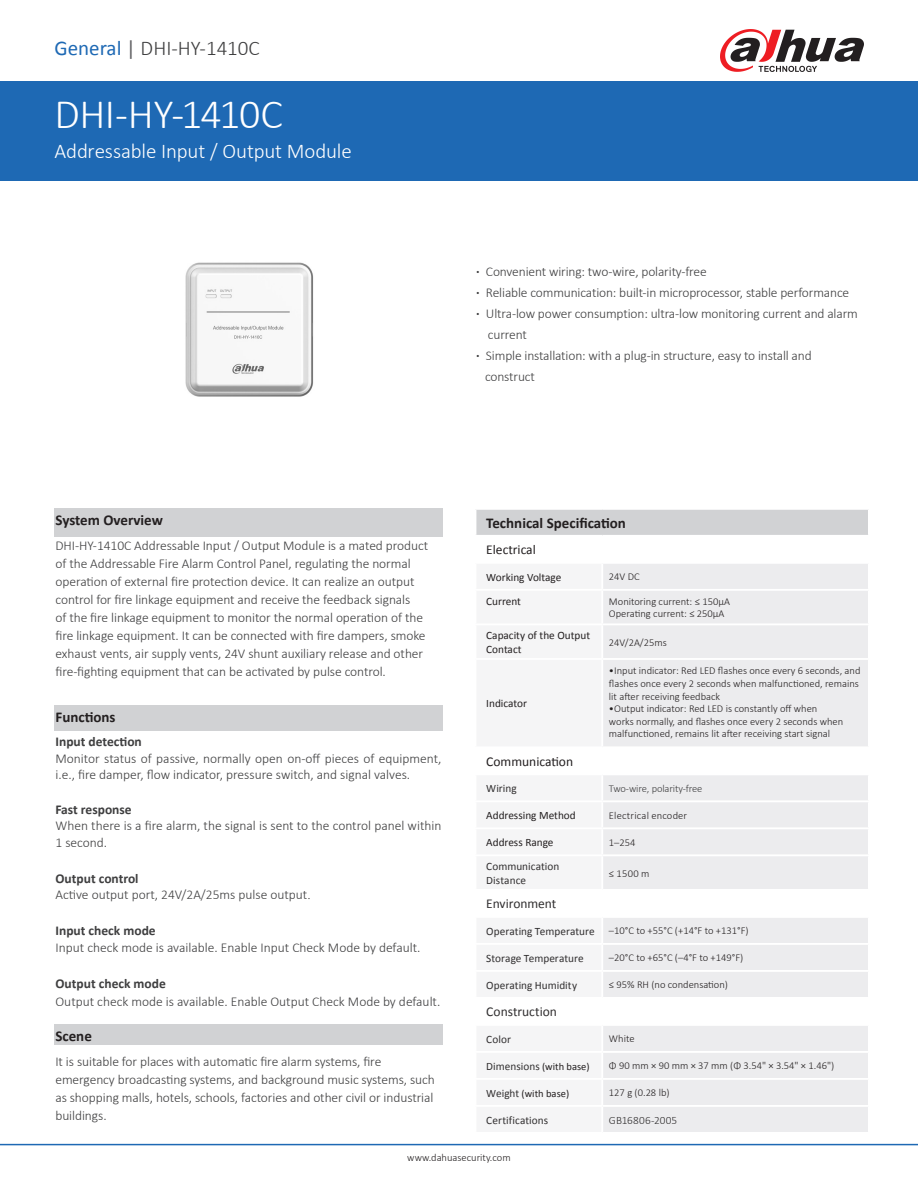
<style>
.page{position:relative;width:918px;height:1188px;background:#fff}
.page>*{position:absolute;margin:0;border:0;box-sizing:border-box;transform-origin:0 0}
.t1{font:300 42px "Calibri";letter-spacing:-.02em;color:#fff}
.t2{font:300 21px "Calibri";letter-spacing:-.005em;color:#fff}
.t3{font:300 21px "Calibri";color:#3e3e3f}
.t4{font:700 15px "Calibri";color:#231f20}
.t5{font:300 13.5px/18px "Calibri";letter-spacing:-.005em;color:#3e3e3f}
.t6{font:700 13.5px "Calibri";color:#3e3e3f}
.t7{font:13.5px "Calibri";color:#231f20}
.表格分类{font:13.5px "Calibri";color:#312f30}
.表格分类-2{font:11.25px "Calibri";letter-spacing:.005em;color:#312f30}
.t8{font:11.25px/13.5px "Calibri";color:#231f20}
.表格分类-3{font:300 11.25px "Calibri";letter-spacing:.005em;color:#312f30}
.表格正文{font:300 10.5px/12.6px "Calibri";color:#231f20}
.t9{font:300 10.5px "Calibri";letter-spacing:-.01em;color:#3e3e3f}
.表格分类-4{font:10.5px "Calibri";color:#231f20}
.s1{font-weight:400;color:#1e69b4}
.s2{font-weight:400;color:#636366}
.s3{font-weight:700}
.s4{font-family:"Adobe Song Std"}
.s5{font-size:10.5px;color:#231f20}
.s6{font-size:11.25px;color:#312f30}
</style>
<div class="page">
<div style="left:0;top:81px;width:918px;height:100px;background:#1e69b4"></div>
<svg style="left:720px;top:29px;width:144px;height:43px"></svg>
<div style="left:54px;top:508px;width:389px;height:29px;background:#d1d2d4"></div>
<div style="left:54px;top:1024px;width:389px;height:21px;background:#d1d2d4"></div>
<div style="left:475px;top:659px;width:127px;height:88px;background:#f5f5f6"></div>
<div style="left:602px;top:659px;width:267px;height:88px;background:#ececee"></div>
<svg style="left:476px;top:510px;width:392px;height:148px"></svg>
<hr style="left:601px;top:564px;width:2px;height:25px;background:#fff">
<hr style="left:475px;top:589px;width:127px;height:2px;background:#fff">
<hr style="left:602px;top:589px;width:268px;height:2px;background:#fff">
<hr style="left:601px;top:591px;width:2px;height:32px;background:#fff">
<hr style="left:475px;top:623px;width:127px;height:2px;background:#fff">
<hr style="left:602px;top:623px;width:268px;height:2px;background:#fff">
<hr style="left:601px;top:625px;width:2px;height:33px;background:#fff">
<hr style="left:475px;top:658px;width:127px;height:2px;background:#fff">
<hr style="left:475px;top:660px;width:1px;height:86px;background:#fff">
<hr style="left:602px;top:658px;width:268px;height:2px;background:#fff">
<hr style="left:601px;top:660px;width:2px;height:86px;background:#fff">
<hr style="left:868px;top:660px;width:2px;height:86px;background:#fff">
<hr style="left:475px;top:746px;width:127px;height:2px;background:#fff">
<hr style="left:602px;top:746px;width:268px;height:2px;background:#fff">
<svg style="left:603px;top:775px;width:265px;height:357px"></svg>
<hr style="left:0;top:1144px;width:918px;height:1px;background:#1e69b4">
<img style="left:185px;top:262px;width:129px;height:135px">
<div style="left:54px;top:705px;width:389px;height:25px;background:#d1d2d4"></div>
<p class="t3" style="left:55px;top:35px;width:207px"><span class="s1">General</span> <span class="s2">|</span> DHI-HY-1410C</p>
<p class="t1" style="left:55px;top:88px;width:230px">DHI-HY-1410C</p>
<p class="t2" style="left:55px;top:138px;width:299px">Addressable Input / Output Module</p>
<p class="t5" style="left:476px;top:263px;width:232px"><span class="s3">·</span> Convenient wiring: two-wire, polarity-free</p>
<p class="t5" style="left:476px;top:284px;width:375px"><span class="s3">·</span> Reliable communication: built-in microprocessor, stable performance</p>
<p class="t5" style="left:476px;top:305px;width:383px"><span class="s3">·</span> Ultra-low power consumption: ultra-low monitoring current and alarm</p>
<p class="t5" style="left:488px;top:326px;width:41px">current</p>
<p class="t5" style="left:476px;top:347px;width:337px"><span class="s3">·</span> Simple installation: with a plug-in structure, easy to install and</p>
<p class="t5" style="left:485px;top:368px;width:51px">construct</p>
<p class="t4" style="left:56px;top:511px;width:109px">System Overview</p>
<p class="t5" style="left:56px;top:536px;width:374px">DHI-HY-1410C Addressable Input / Output Module is a mated product of the Addressable Fire Alarm Control Panel, regulating the normal operation of external fire protection device. It can realize an output control for fire linkage equipment and receive the feedback signals<br>of the fire linkage equipment to monitor the normal operation of the fire linkage equipment. It can be connected with fire dampers, smoke exhaust vents, air supply vents, 24V shunt auxiliary release and other fire-fighting equipment that can be activated by pulse control.</p>
<p class="t4" style="left:486px;top:513px;width:141px">Technical Specification</p>
<p class="t7" style="left:486px;top:541px;width:51px">Electrical</p>
<p class="t8" style="left:486px;top:570px;width:77px">Working Voltage</p>
<p class="表格正文" style="left:609px;top:570px;width:32px">24V DC</p>
<p class="t8" style="left:486px;top:594px;width:36px">Current</p>
<p class="表格正文" style="left:609px;top:595px;width:122px">Monitoring current: ≤ 150μA</p>
<p class="表格正文" style="left:609px;top:607px;width:117px">Operating current: ≤ 250μA</p>
<p class="t8" style="left:486px;top:629px;width:105px">Capacity of the Output<br>Contact</p>
<p class="表格正文" style="left:609px;top:636px;width:59px">24V/2A/25ms</p>
<p class="表格正文" style="left:609px;top:664px;width:253px">•Input indicator: Red LED flashes once every 6 seconds, and flashes once every 2 seconds when malfunctioned, remains lit after receiving feedback</p>
<p class="表格正文" style="left:609px;top:702px;width:236px">•Output indicator: Red LED is constantly off when works normally, and flashes once every 2 seconds when malfunctioned, remains lit after receiving start signal</p>
<p class="t8" style="left:486px;top:697px;width:42px">Indicator</p>
<p class="t4" style="left:56px;top:707px;width:62px">Functions</p>
<p class="t6" style="left:56px;top:733px;width:88px">Input detection</p>
<p class="t5" style="left:56px;top:750px;width:388px;line-height:16.5px">Monitor status of passive, normally open on-off pieces of equipment, i.e., fire damper, flow indicator, pressure switch, and signal valves.</p>
<p class="t6" style="left:56px;top:801px;width:78px">Fast response</p>
<p class="t5" style="left:56px;top:817px;width:388px;line-height:16.5px">When there is a fire alarm, the signal is sent to the control panel within<br>1 second.</p>
<p class="t6" style="left:56px;top:870px;width:85px">Output control</p>
<p class="t5" style="left:56px;top:886px;width:257px">Active output port, 24V/2A/25ms pulse output<span class="s4">.</span></p>
<p class="t6" style="left:56px;top:922px;width:102px">Input check mode</p>
<p class="t5" style="left:56px;top:938px;width:366px">Input check mode is available. Enable Input Check Mode by default.</p>
<p class="t6" style="left:56px;top:975px;width:112px">Output check mode</p>
<p class="t5" style="left:56px;top:992px;width:386px">Output check mode is available. Enable Output Check Mode by default.</p>
<p class="t7" style="left:486px;top:753px;width:88px">Communication</p>
<p class="表格分类-2" style="left:486px;top:781px;width:32px">Wiring</p>
<p class="t9" style="left:609px;top:782px;width:95px">Two-wire, polarity-free</p>
<p class="t8" style="left:486px;top:809px;width:91px">Addressing Method</p>
<p class="表格正文" style="left:609px;top:809px;width:80px">Electrical encoder</p>
<p class="t8" style="left:486px;top:836px;width:69px">Address Range</p>
<p class="表格正文" style="left:609px;top:836px;width:28px">1–254</p>
<p class="表格分类-2" style="left:486px;top:859px;width:75px">Communication</p>
<p class="表格分类-2" style="left:486px;top:873px;width:41px">Distance</p>
<p class="表格正文" style="left:609px;top:867px;width:42px">≤ 1500 m</p>
<p class="表格分类" style="left:486px;top:895px;width:72px">Environment</p>
<p class="表格分类-2" style="left:486px;top:924px;width:110px">Operating Temperature</p>
<p class="表格正文" style="left:609px;top:924px;width:141px">–10°C to +55°C (+14°F to +131°F)</p>
<p class="表格分类-2" style="left:486px;top:951px;width:99px">Storage Temperature</p>
<p class="表格正文" style="left:609px;top:951px;width:136px">–20°C to +65°C (–4°F to +149°F)</p>
<p class="表格分类-2" style="left:486px;top:978px;width:92px">Operating Humidity</p>
<p class="表格正文" style="left:609px;top:978px;width:121px">≤ 95% RH (no condensation)</p>
<p class="表格分类" style="left:486px;top:1003px;width:72px">Construction</p>
<p class="表格分类-2" style="left:486px;top:1032px;width:26px">Color</p>
<p class="表格正文" style="left:609px;top:1032px;width:27px">White</p>
<p class="表格分类-2" style="left:486px;top:1059px;width:105px">Dimensions <span class="s5">(with base)</span></p>
<p class="表格正文" style="left:609px;top:1059px;width:227px">Φ 90 mm × 90 mm × 37 mm (Φ 3.54" × 3.54" × 1.46")</p>
<p class="表格分类-4" style="left:486px;top:1087px;width:84px"><span class="s6">Weight</span> (with base)</p>
<p class="表格正文" style="left:609px;top:1086px;width:62px">127 g (0.28 lb)</p>
<p class="表格分类-2" style="left:486px;top:1113px;width:63px">Certifications</p>
<p class="表格分类-3" style="left:609px;top:1113px;width:70px">GB16806-2005</p>
<p class="表格正文" style="left:407px;top:1151px;width:105px">www.dahuasecurity.com</p>
<p class="t4" style="left:55px;top:1026px;width:38px">Scene</p>
<p class="t5" style="left:55px;top:1052px;width:381px">It is suitable for places with automatic fire alarm systems, fire emergency broadcasting systems, and background music systems, such as shopping malls, hotels, schools, factories and other civil or industrial buildings.</p>
</div>
